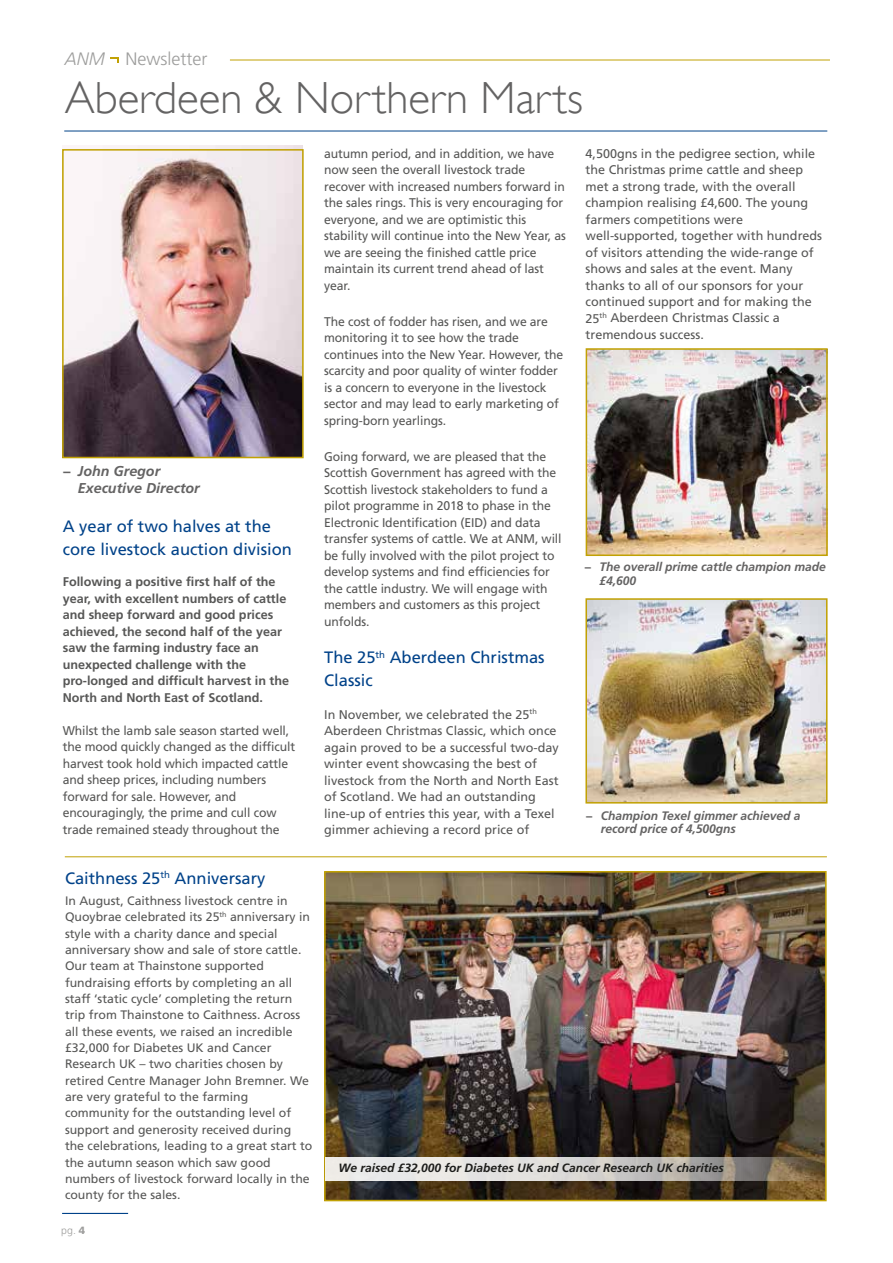
<style>
.page{position:relative;width:893px;height:1263px;background:#fff}
.page>*{position:absolute;margin:0;border:0;box-sizing:border-box;transform-origin:0 0}
.t1{font:300 45px "Gill Sans";color:#646363}
.t2{font:300 18px "Frutiger";color:#9d9d9c}
.t3{font:16.5px/22.5px "Frutiger";color:#004289}
.t4{font:italic 700 14.25px/16.5px "Frutiger";color:#646363}
.t5{font:12.6px/16.5px "Frutiger";letter-spacing:-.01em;color:#575756}
.t6{font:700 12.6px/16.5px "Frutiger";color:#575756}
.t7{font:12.3px/16.4px "Frutiger";color:#575756}
.t8{font:italic 700 12.3px/13.5px "Frutiger";letter-spacing:-.005em;color:#646363}
.t9{font:italic 700 12px "Frutiger";color:#1d1d1b}
.t10{font:300 10.5px "Frutiger";color:#9d9d9c}
.s1{font-style:italic}
.s2{font-weight:900}
</style>
<div class="page">
<img style="left:588px;top:601px;width:236px;height:199px">
<img style="left:65px;top:146px;width:238px;height:309px">
<hr style="left:230px;top:60px;width:600px;height:1px;background:#c1a104">
<svg style="left:111px;top:57px;width:8px;height:6px"></svg>
<hr style="left:64px;top:131px;width:763px;height:1px;background:#004289">
<div style="left:62px;top:149px;width:242px;height:309px;border:2px solid #c1a104"></div>
<hr style="left:62px;top:1213px;width:66px;height:1px;background:#004289">
<hr style="left:65px;top:856px;width:762px;height:1px;background:#c1a104">
<img style="left:327px;top:874px;width:497px;height:324px">
<div style="left:324px;top:871px;width:503px;height:330px;border:2px solid #c1a104"></div>
<svg style="left:326px;top:1157px;width:499px;height:23px;background:#c4c0ba"></svg>
<div style="left:585px;top:598px;width:242px;height:205px;border:2px solid #c1a104"></div>
<img style="left:589px;top:351px;width:236px;height:202px">
<div style="left:586px;top:348px;width:242px;height:208px;border:2px solid #c1a104"></div>
<h2 class="t2" style="left:65px;top:48px;width:144px"><span class="s1">ANM</span> Newsletter</h2>
<h1 class="t1" style="left:65px;top:72px;width:520px">Aberdeen &amp; Northern Marts</h1>
<p class="t4" style="left:78px;top:463px;width:123px;text-indent:-15px">− John Gregor<br>Executive Director</p>
<h3 class="t3" style="left:63px;top:515px;width:231px">A year of two halves at the core livestock auction division</h3>
<p class="t6" style="left:63px;top:573px;width:228px">Following a positive first half of the year, with excellent numbers of cattle and sheep forward and good prices achieved, the second half of the year saw the farming industry face an unexpected challenge with the pro-longed and difficult harvest in the North and North East of Scotland.</p>
<p class="t5" style="left:63px;top:722px;width:234px">Whilst the lamb sale season started well, the mood quickly changed as the difficult harvest took hold which impacted cattle and sheep prices, including numbers forward for sale. However, and encouragingly, the prime and cull cow trade remained steady throughout the</p>
<p class="t5" style="left:324px;top:145px;width:243px">autumn period, and in addition, we have now seen the overall livestock trade recover with increased numbers forward in the sales rings. This is very encouraging for everyone, and we are optimistic this stability will continue into the New Year, as we are seeing the finished cattle price maintain its current trend ahead of last year.</p>
<p class="t5" style="left:324px;top:313px;width:240px">The cost of fodder has risen, and we are monitoring it to see how the trade continues into the New Year. However, the scarcity and poor quality of winter fodder is a concern to everyone in the livestock sector and may lead to early marketing of spring-born yearlings.</p>
<p class="t5" style="left:324px;top:448px;width:239px">Going forward, we are pleased that the Scottish Government has agreed with the Scottish livestock stakeholders to fund a pilot programme in 2018 to phase in the Electronic Identification (EID) and data transfer systems of cattle. We at ANM, will be fully involved with the pilot project to develop systems and find efficiencies for the cattle industry. We will engage with members and customers as this project unfolds.</p>
<h3 class="t3" style="left:324px;top:646px;width:222px">The 25<sup>th</sup> Aberdeen Christmas<br>Classic</h3>
<p class="t5" style="left:324px;top:706px;width:236px">In November, we celebrated the 25<sup>th </sup>Aberdeen Christmas Classic, which once again proved to be a successful two-day winter event showcasing the best of livestock from the North and North East of Scotland. We had an outstanding line-up of entries this year, with a Texel gimmer achieving a record price of</p>
<p class="t5" style="left:586px;top:145px;width:238px">4,500gns in the pedigree section, while the Christmas prime cattle and sheep met a strong trade, with the overall champion realising £4,600. The young farmers competitions were well-supported, together with hundreds of visitors attending the wide-range of shows and sales at the event. Many thanks to all of our sponsors for your continued support and for making the 25<sup>th</sup> Aberdeen Christmas Classic a tremendous success.</p>
<p class="t8" style="left:599px;top:560px;width:228px;text-indent:-15px">− The overall prime cattle champion made £4,600</p>
<p class="t8" style="left:601px;top:809px;width:201px;text-indent:-15px">− Champion Texel gimmer achieved a record price of 4,500gns</p>
<h3 class="t3" style="left:65px;top:867px;width:202px">Caithness 25<sup>th</sup> Anniversary</h3>
<p class="t7" style="left:65px;top:892px;width:249px">In August, Caithness livestock centre in Quoybrae celebrated its 25<sup>th</sup> anniversary in style with a charity dance and special anniversary show and sale of store cattle.<br>Our team at Thainstone supported fundraising efforts by completing an all staff ‘static cycle’ completing the return trip from Thainstone to Caithness. Across all these events, we raised an incredible £32,000 for Diabetes UK and Cancer Research UK – two charities chosen by retired Centre Manager John Bremner. We are very grateful to the farming community for the outstanding level of support and generosity received during the celebrations, leading to a great start to the autumn season which saw good numbers of livestock forward locally in the county for the sales.</p>
<p class="t10" style="left:61px;top:1225px;width:25px">pg. <span class="s2">4</span></p>
<p class="t9" style="left:339px;top:1161px;width:387px">We raised £32,000 for Diabetes UK and Cancer Research UK charities</p>
</div>
